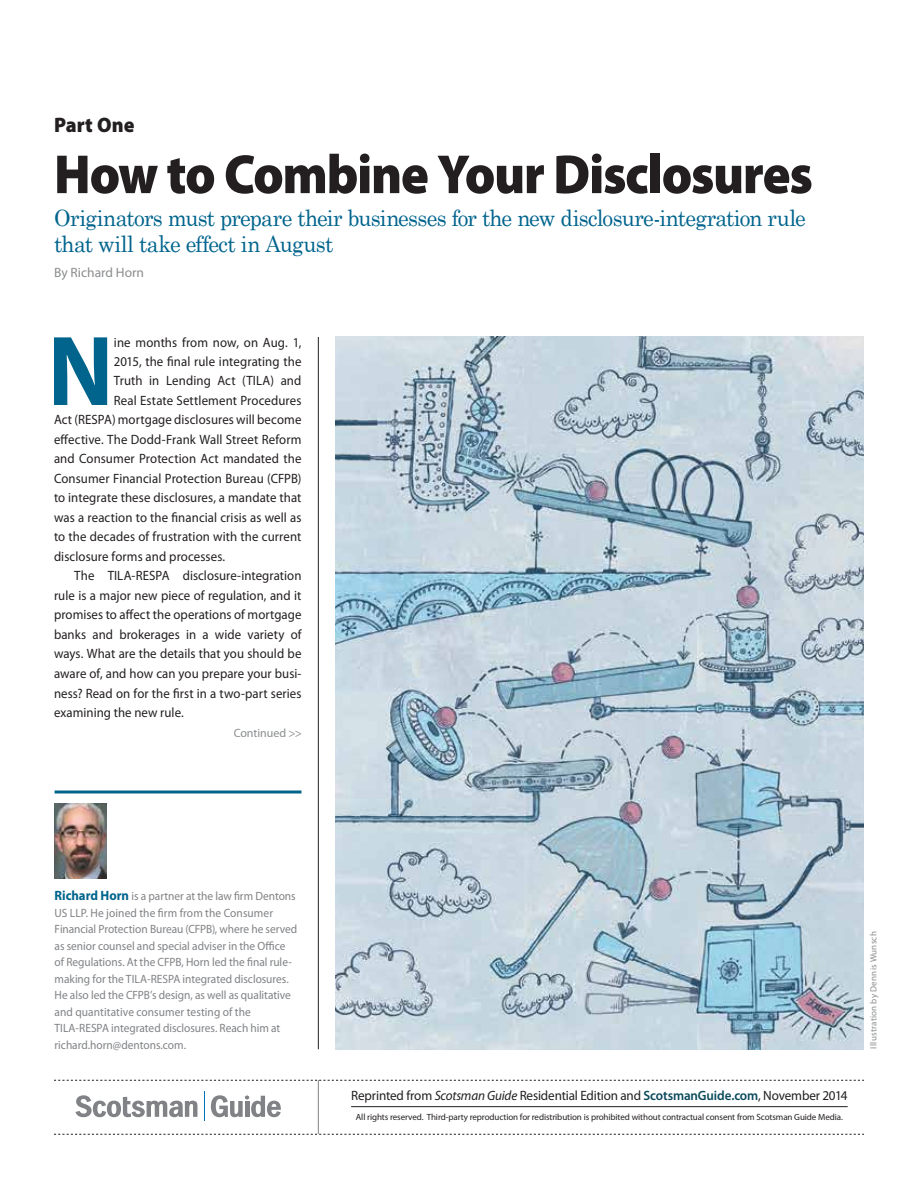
<style>
.page{position:relative;width:918px;height:1188px;background:#fff}
.page>*{position:absolute;margin:0;border:0;box-sizing:border-box;transform-origin:0 0}
.t1{font:700 100.35px "Myriad Pro";color:#00648d;scale:.95 1}
.t2{font:900 55.5px "Myriad Pro";letter-spacing:-.025em;color:#231f20;scale:.94 1}
.t3{font:22.5px/25.5px "Century Schoolbook";letter-spacing:-.03em;color:#00648d;scale:.95 1}
.t4{font:900 21px "Myriad Pro";letter-spacing:.005em;color:#231f20;scale:.95 1}
.t5{font:13.5px "Myriad Pro";letter-spacing:.005em;color:#231f20;scale:.95 1}
.t6{font:13.5px "Myriad Pro";letter-spacing:.005em;color:#231f20}
.t7{font:13.5px "Myriad Pro";color:#8a8c8e}
.t8{font:12px/16.5px "Myriad Pro";color:#808285;scale:.95 1}
.t9{font:12px "Myriad Pro";letter-spacing:-.005em;color:#8a8c8e}
.t10{font:9px "Myriad Pro";letter-spacing:-.01em;color:#231f20}
.t11{font:9px "Myriad Pro";letter-spacing:.025em;color:#8a8c8e}
.s1{font-weight:700;font-size:13.5px;color:#00648d}
.s2{font-style:italic}
.s3{font-weight:600;color:#09495b}
</style>
<div class="page">
<hr style="left:351px;top:1106px;width:497px;height:1px;background:#231f20">
<svg style="left:54px;top:1080px;width:810px;height:1px"></svg>
<svg style="left:54px;top:1134px;width:810px;height:1px"></svg>
<hr style="left:318px;top:1080px;width:1px;height:54px;background:#808285">
<svg style="left:211px;top:1095px;width:70px;height:22px"></svg>
<svg style="left:75px;top:1095px;width:122px;height:22px"></svg>
<svg style="left:204px;top:1092px;width:1px;height:29px"></svg>
<hr style="left:318px;top:337px;width:1px;height:712px;background:#231f20">
<svg style="left:55px;top:790px;width:247px;height:4px"></svg>
<img style="left:335px;top:337px;width:529px;height:712px">
<img style="left:54px;top:804px;width:53px;height:74px">
<h3 class="t4" style="left:54px;top:111px;width:86px">Part One</h3>
<h2 class="t2" style="left:54px;top:137px;width:809px">How to Combine Your Disclosures</h2>
<h3 class="t3" style="left:54px;top:205px;width:793px">Originators must prepare their businesses for the new disclosure-integration rule that will take effect in August</h3>
<p class="t7" style="left:54px;top:264px;width:92px">By Richard Horn</p>
<h1 class="t1" style="left:48px;top:306px;width:71px">N</h1>
<p class="t5" style="left:114px;top:334px;width:199px">ine months from now, on Aug. 1,</p>
<p class="t5" style="left:114px;top:353px;width:199px">2015, the final rule integrating the</p>
<p class="t5" style="left:114px;top:373px;width:199px">Truth in Lending Act (TILA) and</p>
<p class="t5" style="left:114px;top:392px;width:199px">Real Estate Settlement Procedures</p>
<p class="t5" style="left:54px;top:412px;width:262px">Act (RESPA) mortgage disclosures will become</p>
<p class="t5" style="left:54px;top:431px;width:262px">effective. The Dodd-Frank Wall Street Reform</p>
<p class="t5" style="left:54px;top:451px;width:262px">and Consumer Protection Act mandated the</p>
<p class="t5" style="left:54px;top:470px;width:262px">Consumer Financial Protection Bureau (CFPB)</p>
<p class="t5" style="left:54px;top:490px;width:262px">to integrate these disclosures, a mandate that</p>
<p class="t5" style="left:54px;top:509px;width:262px">was a reaction to the financial crisis as well as</p>
<p class="t5" style="left:54px;top:529px;width:262px">to the decades of frustration with the current</p>
<p class="t5" style="left:54px;top:548px;width:182px">disclosure forms and processes.</p>
<p class="t5" style="left:74px;top:568px;width:241px">The TILA-RESPA disclosure-integration</p>
<p class="t5" style="left:54px;top:587px;width:262px">rule is a major new piece of regulation, and it</p>
<p class="t5" style="left:54px;top:607px;width:262px">promises to affect the operations of mortgage</p>
<p class="t5" style="left:54px;top:626px;width:262px">banks and brokerages in a wide variety of</p>
<p class="t5" style="left:54px;top:646px;width:262px">ways. What are the details that you should be</p>
<p class="t5" style="left:54px;top:665px;width:262px">aware of, and how can you prepare your busi-</p>
<p class="t5" style="left:54px;top:685px;width:262px">ness? Read on for the first in a two-part series</p>
<p class="t5" style="left:54px;top:704px;width:138px">examining the new rule.</p>
<p class="t9" style="left:234px;top:725px;width:70px">Continued &gt;&gt;</p>
<p class="t8" style="left:55px;top:888px;width:257px"><span class="s1">Richard Horn</span> is a partner at the law firm Dentons US LLP. He joined the firm from the Consumer Financial Protection Bureau (CFPB), where he served as senior counsel and special adviser in the Office of Regulations. At the CFPB, Horn led the final rule&shy;making for the TILA-RESPA integrated disclosures.<br>He also led the CFPB’s design, as well as qualitative and quantitative consumer testing of the TILA-RESPA integrated disclosures. Reach him at richard.horn@dentons.com.</p>
<p class="t6" style="left:351px;top:1087px;width:498px">Reprinted from <span class="s2">Scotsman Guide</span> Residential Edition and <span class="s3">ScotsmanGuide.com</span>, November 2014</p>
<p class="t10" style="left:356px;top:1111px;width:488px">All rights reserved. Third-party reproduction for redistribution is prohibited without contractual consent from Scotsman Guide Media.</p>
<p class="t11" style="left:868px;top:1048px;width:119px;rotate:-90deg">Illustration by Dennis Wunsch</p>
</div>
